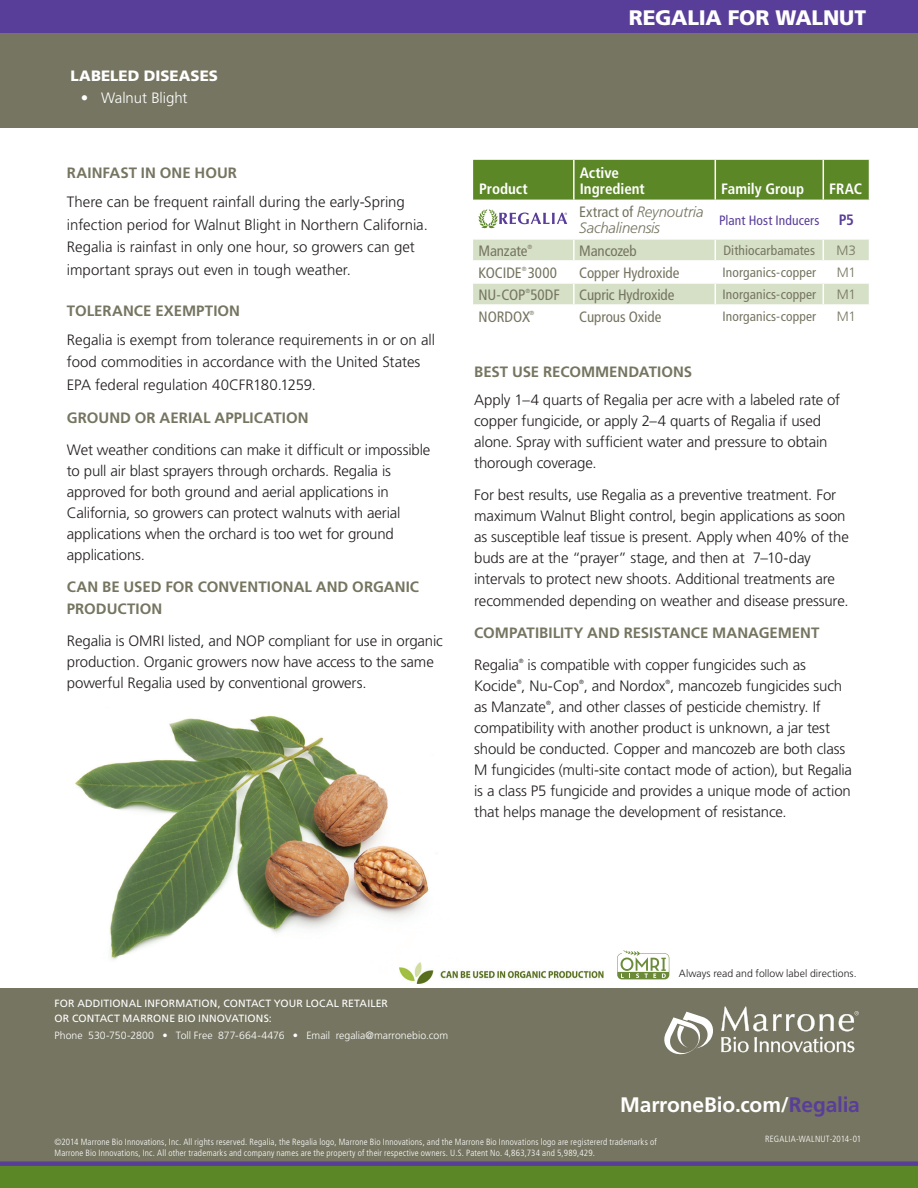
<style>
.page{position:relative;width:918px;height:1188px;background:#fff}
.page>*{position:absolute;margin:0;border:0;box-sizing:border-box;transform-origin:0 0}
.URL{font:700 21px "Frutiger LT Std";letter-spacing:-.01em;color:#fff}
.Crop_Name_Top_Page{font:900 21px "Frutiger LT Std";letter-spacing:-.01em;color:#fff}
.Body_Copy{font:300 15px/21px "Frutiger LT Std";letter-spacing:-.01em;color:#231f20}
.Body_Copy-2{font:700 15px/22.5px "Frutiger LT Std";color:#767561}
.Chart_Head{font:condensed 15px "Frutiger LT Std";letter-spacing:-.005em;color:#767561}
.Heading_-_body{font:700 15px "Frutiger LT Std";color:#767561}
.Chart_Head-2{font:italic 300 15px/16.5px "Frutiger LT Std";letter-spacing:-.015em;color:#767561}
.Table_Heading{font:700 condensed 15px "Frutiger LT Std";color:#fff}
.Table_Heading_Vertic{font:700 condensed 15px "Frutiger LT Std";color:#fff}
.Subhead_orange{font:900 15px "Frutiger LT Std";letter-spacing:.005em;color:#fff}
.t1{font:300 15px "Frutiger LT Std";letter-spacing:-.005em;color:#fff}
.Chart_Head-3{font:700 condensed 15px "Frutiger LT Std";color:#593e99}
.t2{font:condensed 13.5px "Frutiger LT Std";letter-spacing:.01em;color:#767561}
.t3{font:condensed 13.5px "Frutiger LT Std";letter-spacing:.01em;color:#593e99}
.t4{font:300 13.5px "Frutiger LT Std";letter-spacing:-.035em;color:#767561}
.Contact_Info_Subhead{font:10.5px/15px "Frutiger LT Std";letter-spacing:.015em;color:#fff}
.Contact_Info_Details{font:300 10.5px "Frutiger LT Std";color:#fff}
.Always_Read_Label{font:300 10.5px "Frutiger LT Std";color:#231f20}
.Mice_Type{font:300 condensed 9px "Frutiger LT Std";letter-spacing:.02em;color:#fff}
.document_number{font:300 condensed 9px "Frutiger LT Std";letter-spacing:.025em;color:#fff}
.Body_Copy-3{font:300 6px "Frutiger LT Std";color:#231f20}
.Chart_Head-4{font:condensed 6px "Frutiger LT Std";color:#767561}
.s1{font-weight:400;font-style:normal;font-stretch:condensed}
.s2{color:#593e99}
</style>
<div class="page">
<img style="left:75px;top:715px;width:362px;height:248px">
<div style="left:0;top:0;width:918px;height:127px;background:#767561"></div>
<div style="left:0;top:988px;width:918px;height:178px;background:#767561"></div>
<div style="left:0;top:0;width:918px;height:32px;background:#593e99"></div>
<svg style="left:664px;top:1007px;width:195px;height:47px"></svg>
<img style="left:399px;top:963px;width:205px;height:20px">
<div style="left:0;top:1166px;width:918px;height:22px;background:#5c8727"></div>
<div style="left:0;top:1161px;width:918px;height:5px;background:#593e99"></div>
<svg style="left:617px;top:950px;width:52px;height:29px"></svg>
<div style="left:473px;top:160px;width:396px;height:40px;background:#5c8727"></div>
<hr style="left:573px;top:160px;width:2px;height:40px;background:#fff">
<hr style="left:715px;top:160px;width:1px;height:40px;background:#fff">
<hr style="left:823px;top:160px;width:1px;height:40px;background:#fff">
<svg style="left:473px;top:239px;width:396px;height:66px"></svg>
<svg style="left:479px;top:209px;width:88px;height:19px"></svg>
<p class="Subhead_orange" style="left:71px;top:67px;width:149px">LABELED DISEASES</p>
<p class="t1" style="left:81px;top:89px;width:108px">• Walnut Blight</p>
<p class="Heading_-_body" style="left:67px;top:164px;width:172px">RAINFAST IN ONE HOUR</p>
<p class="Body_Copy" style="left:67px;top:191px;width:362px;line-height:22.5px">There can be frequent rainfall during the early-Spring infection period for Walnut Blight in Northern California.<br>Regalia is rainfast in only one hour, so growers can get important sprays out even in tough weather.</p>
<p class="Heading_-_body" style="left:67px;top:302px;width:175px">TOLERANCE EXEMPTION</p>
<p class="Body_Copy" style="left:67px;top:329px;width:370px;line-height:22.5px">Regalia is exempt from tolerance requirements in or on all food commodities in accordance with the United States<br>EPA federal regulation 40CFR180.1259.</p>
<p class="Body_Copy-2" style="left:67px;top:407px;width:243px">GROUND OR AERIAL APPLICATION</p>
<p class="Body_Copy" style="left:67px;top:440px;width:365px">Wet weather conditions can make it difficult or impossible to pull air blast sprayers through orchards. Regalia is approved for both ground and aerial applications in California, so growers can protect walnuts with aerial applications when the orchard is too wet for ground applications.</p>
<p class="Body_Copy-2" style="left:67px;top:575px;width:354px">CAN BE USED FOR CONVENTIONAL AND ORGANIC<br>PRODUCTION</p>
<p class="Body_Copy" style="left:67px;top:631px;width:377px">Regalia is OMRI listed, and NOP compliant for use in organic production. Organic growers now have access to the same powerful Regalia used by conventional growers.</p>
<p class="Crop_Name_Top_Page" style="left:629px;top:5px;width:239px">REGALIA FOR WALNUT</p>
<p class="Table_Heading" style="left:479px;top:180px;width:50px">Product</p>
<p class="Table_Heading" style="left:580px;top:164px;width:41px">Active</p>
<p class="Table_Heading" style="left:580px;top:180px;width:67px">Ingredient</p>
<p class="Table_Heading_Vertic" style="left:721px;top:180px;width:84px">Family Group</p>
<p class="Table_Heading_Vertic" style="left:829px;top:180px;width:34px">FRAC</p>
<p class="Chart_Head-2" style="left:579px;top:204px;width:126px"><span class="s1">Extract of</span> Reynoutria<br>Sachalinensis</p>
<p class="t3" style="left:719px;top:212px;width:102px">Plant Host Inducers</p>
<p class="Chart_Head-3" style="left:839px;top:211px;width:17px">P5</p>
<p class="Chart_Head" style="left:479px;top:242px;width:50px">Manzate</p>
<p class="Chart_Head-4" style="left:528px;top:243px;width:6px">®</p>
<p class="Chart_Head" style="left:579px;top:242px;width:59px">Mancozeb</p>
<p class="t2" style="left:723px;top:242px;width:93px">Dithiocarbamates</p>
<p class="t4" style="left:837px;top:243px;width:21px">M3</p>
<p class="Chart_Head" style="left:479px;top:264px;width:80px">KOCIDE 3000</p>
<p class="Chart_Head-4" style="left:522px;top:265px;width:6px">®</p>
<p class="Chart_Head" style="left:579px;top:264px;width:102px">Copper Hydroxide</p>
<p class="t2" style="left:722px;top:264px;width:95px">Inorganics-copper</p>
<p class="t4" style="left:837px;top:265px;width:21px">M1</p>
<p class="Chart_Head" style="left:479px;top:286px;width:83px">NU-COP 50DF</p>
<p class="Chart_Head-4" style="left:525px;top:287px;width:6px">®</p>
<p class="Chart_Head" style="left:579px;top:286px;width:97px">Cupric Hydroxide</p>
<p class="t2" style="left:722px;top:287px;width:95px">Inorganics-copper</p>
<p class="t4" style="left:837px;top:287px;width:21px">M1</p>
<p class="Chart_Head" style="left:479px;top:308px;width:53px">NORDOX</p>
<p class="Chart_Head-4" style="left:530px;top:309px;width:6px">®</p>
<p class="Chart_Head" style="left:579px;top:308px;width:84px">Cuprous Oxide</p>
<p class="t2" style="left:722px;top:309px;width:95px">Inorganics-copper</p>
<p class="t4" style="left:837px;top:309px;width:21px">M1</p>
<p class="Heading_-_body" style="left:474px;top:363px;width:220px">BEST USE RECOMMENDATIONS</p>
<p class="Body_Copy" style="left:474px;top:390px;width:368px">Apply 1–4 quarts of Regalia per acre with a labeled rate of copper fungicide, or apply 2–4 quarts of Regalia if used alone. Spray with sufficient water and pressure to obtain thorough coverage.</p>
<p class="Body_Copy" style="left:474px;top:484px;width:376px">For best results, use Regalia as a preventive treatment. For maximum Walnut Blight control, begin applications as soon as susceptible leaf tissue is present. Apply when 40% of the buds are at the “prayer” stage, and then at 7–10-day intervals to protect new shoots. Additional treatments are</p>
<p class="Body_Copy" style="left:474px;top:591px;width:376px">recommended depending on weather and disease pressure.</p>
<p class="Body_Copy-2" style="left:474px;top:622px;width:347px">COMPATIBILITY AND RESISTANCE MANAGEMENT</p>
<p class="Body_Copy" style="left:474px;top:655px;width:46px">Regalia</p>
<p class="Body_Copy-3" style="left:519px;top:658px;width:6px">®</p>
<p class="Body_Copy" style="left:474px;top:655px;width:369px;text-indent:53px">is compatible with copper fungicides such as<br>Kocide , Nu-Cop , and Nordox , mancozeb fungicides such</p>
<p class="Body_Copy-3" style="left:517px;top:679px;width:6px">®</p>
<p class="Body_Copy-3" style="left:579px;top:679px;width:6px">®</p>
<p class="Body_Copy-3" style="left:665px;top:679px;width:6px">®</p>
<p class="Body_Copy" style="left:474px;top:697px;width:348px">as Manzate , and other classes of pesticide chemistry. If</p>
<p class="Body_Copy-3" style="left:546px;top:700px;width:6px">®</p>
<p class="Body_Copy" style="left:474px;top:718px;width:379px">compatibility with another product is unknown, a jar test should be conducted. Copper and mancozeb are both class M fungicides (multi-site contact mode of action), but Regalia is a class P5 fungicide and provides a unique mode of action that helps manage the development of resistance.</p>
<p class="Contact_Info_Subhead" style="left:55px;top:996px;width:335px">FOR ADDITIONAL INFORMATION, CONTACT YOUR LOCAL RETAILER<br>OR CONTACT MARRONE BIO INNOVATIONS:</p>
<p class="Contact_Info_Details" style="left:55px;top:1029px;width:395px">Phone 530-750-2800 • Toll Free 877-664-4476 • Email regalia@marronebio.com</p>
<p class="Always_Read_Label" style="left:679px;top:968px;width:179px">Always read and follow label directions.</p>
<p class="URL" style="left:620px;top:1093px;width:241px">MarroneBio.com/<span class="s2">Regalia</span></p>
<p class="Mice_Type" style="left:55px;top:1137px;width:604px">©2014 Marrone Bio Innovations, Inc. All rights reserved. Regalia, the Regalia logo, Marrone Bio Innovations, and the Marrone Bio Innovations logo are registererd trademarks of</p>
<p class="document_number" style="left:765px;top:1133px;width:98px">REGALIA-WALNUT-2014-01</p>
<p class="Mice_Type" style="left:55px;top:1148px;width:542px">Marrone Bio Innovations, Inc. All other trademarks and company names are the property of their respective owners. U.S. Patent No. 4,863,734 and 5,989,429.</p>
</div>
